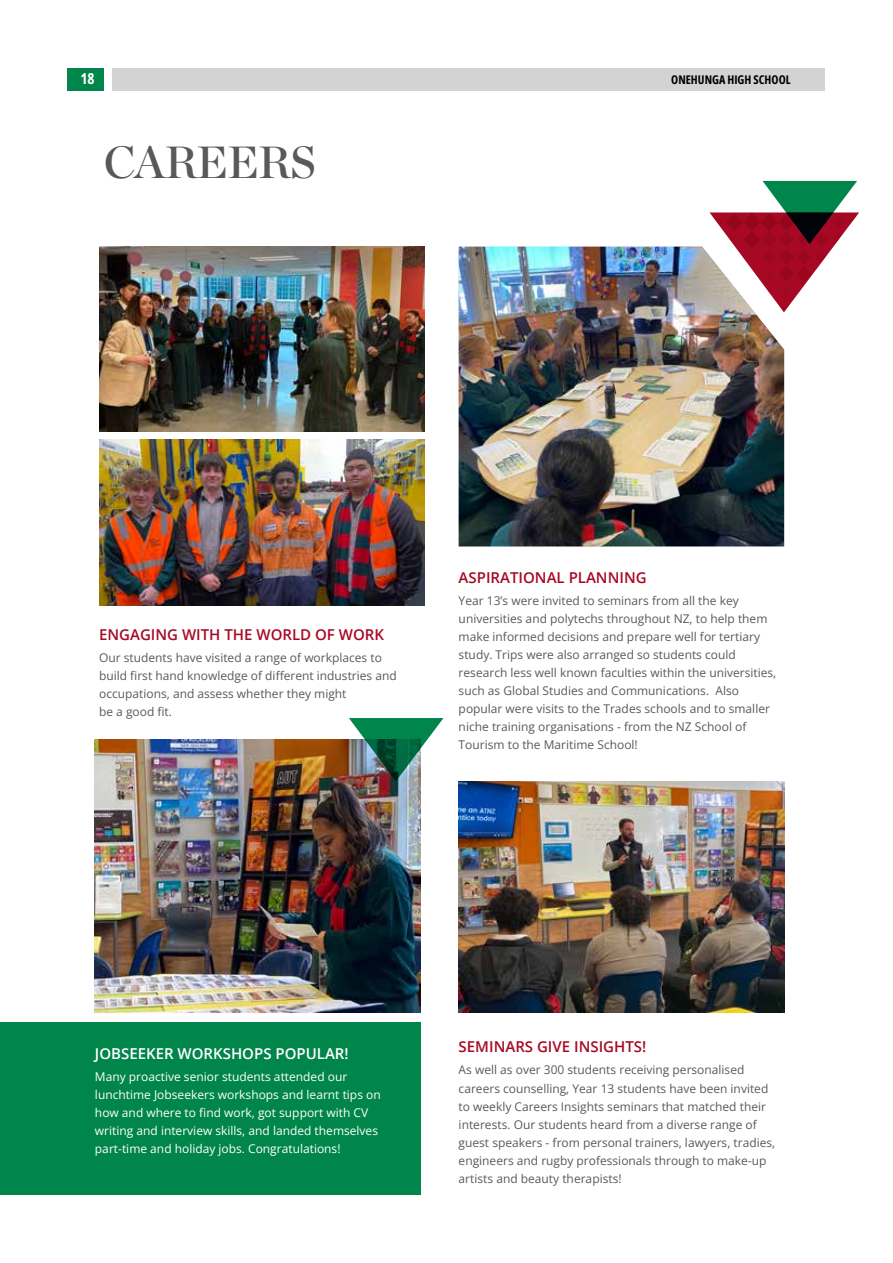
<style>
.page{position:relative;width:893px;height:1263px;background:#fff}
.page>*{position:absolute;margin:0;border:0;box-sizing:border-box;transform-origin:0 0}
.t1{font:45px "Chronicle Display Semi";letter-spacing:-.01em;color:#58595b}
.t2{font:600 15px "Open Sans";color:#a70925}
.t3{font:600 15px "Open Sans";color:#fff}
.t4{font:700 15px "Open Sans Condensed";color:#fff}
.t5{font:12px/18px "Open Sans";color:#58595b}
.t6{font:12px/18px "Open Sans";color:#fff}
.t7{font:700 12px "Open Sans Condensed";color:#000}
</style>
<div class="page">
<div style="left:112px;top:68px;width:713px;height:22px;background:#d1d3d4"></div>
<div style="left:68px;top:68px;width:36px;height:22px;background:#00854a"></div>
<img style="left:99px;top:247px;width:326px;height:185px">
<img style="left:99px;top:439px;width:326px;height:166px">
<img style="left:459px;top:781px;width:325px;height:231px">
<img style="left:459px;top:247px;width:325px;height:299px">
<img style="left:95px;top:740px;width:325px;height:272px">
<img style="left:349px;top:718px;width:94px;height:63px">
<svg style="left:710px;top:181px;width:149px;height:131px"></svg>
<div style="left:0;top:1023px;width:420px;height:172px;background:#00854a"></div>
<p class="t4" style="left:81px;top:68px;width:16px">18</p>
<p class="t7" style="left:671px;top:71px;width:121px">ONEHUNGA HIGH SCHOOL</p>
<h1 class="t1" style="left:104px;top:127px;width:214px">CAREERS</h1>
<p class="t2" style="left:99px;top:624px;width:286px">ENGAGING WITH THE WORLD OF WORK</p>
<p class="t5" style="left:99px;top:649px;width:299px">Our students have visited a range of workplaces to build first hand knowledge of different industries and occupations, and assess whether they might<br>be a good fit.</p>
<p class="t2" style="left:459px;top:567px;width:189px">ASPIRATIONAL PLANNING</p>
<p class="t5" style="left:459px;top:591px;width:319px">Year 13’s were invited to seminars from all the key universities and polytechs throughout NZ, to help them make informed decisions and prepare well for tertiary study. Trips were also arranged so students could research less well known faculties within the universities, such as Global Studies and Communications. Also popular were visits to the Trades schools and to smaller niche training organisations - from the NZ School of Tourism to the Maritime School!</p>
<p class="t3" style="left:95px;top:1043px;width:255px">JOBSEEKER WORKSHOPS POPULAR!</p>
<p class="t6" style="left:95px;top:1067px;width:287px">Many proactive senior students attended our lunchtime Jobseekers workshops and learnt tips on how and where to find work, got support with CV writing and interview skills, and landed themselves part-time and holiday jobs. Congratulations!</p>
<p class="t2" style="left:459px;top:1036px;width:189px">SEMINARS GIVE INSIGHTS!</p>
<p class="t5" style="left:459px;top:1061px;width:318px">As well as over 300 students receiving personalised careers counselling, Year 13 students have been invited to weekly Careers Insights seminars that matched their interests. Our students heard from a diverse range of guest speakers - from personal trainers, lawyers, tradies, engineers and rugby professionals through to make-up artists and beauty therapists!</p>
</div>
